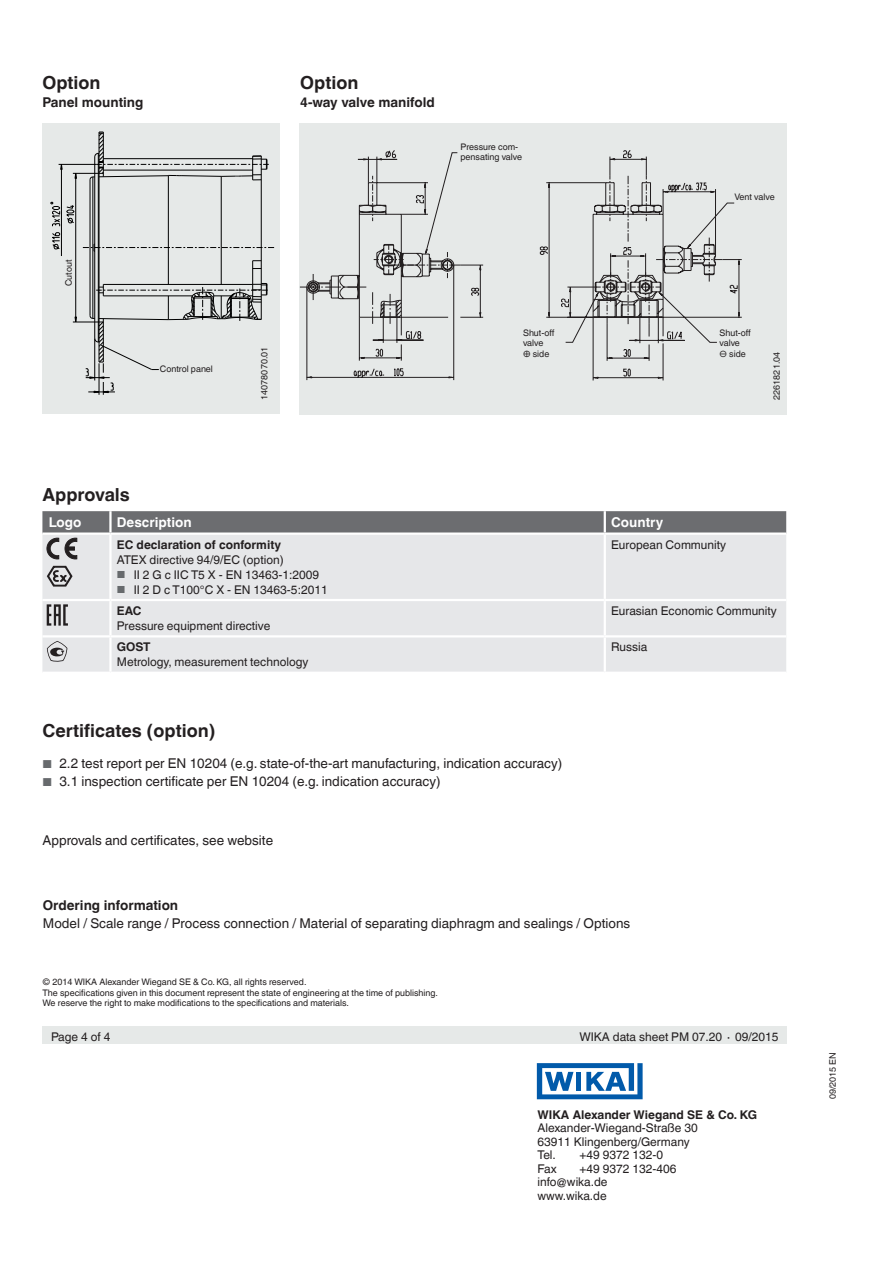
<style>
.page{position:relative;width:893px;height:1263px;background:#fff}
.page>*{position:absolute;margin:0;border:0;box-sizing:border-box;transform-origin:0 0}
.t1{font:700 18px "Helvetica World";color:#231f20}
.t2{font:13.5px "Helvetica World";color:#231f20}
.t3{font:700 13.5px "Helvetica World";color:#231f20}
.t4{font:700 13.5px "Helvetica World";color:#fff}
.t5{font:12px/13.5px "Helvetica World";color:#231f20}
.t6{font:700 12px "Helvetica World";color:#231f20}
.t7{font:9px/10.5px "Helvetica World";color:#231f20}
.s1{font-size:10.2px;color:#676a6d}
.s2{font-size:11.55px;color:#676a6d}
</style>
<div class="page">
<svg style="left:537px;top:1063px;width:106px;height:36px"></svg>
<div style="left:43px;top:1027px;width:744px;height:17px;background:#e6e9e8"></div>
<div style="left:299px;top:123px;width:488px;height:291px;background:#e6e9e8"></div>
<div style="left:42px;top:124px;width:237px;height:290px;background:#e6e9e8"></div>
<svg style="left:306px;top:150px;width:436px;height:231px"></svg>
<svg style="left:300px;top:175px;width:423px;height:150px"></svg>
<svg style="left:310px;top:318px;width:339px;height:6px"></svg>
<svg style="left:657px;top:182px;width:60px;height:136px"></svg>
<svg style="left:306px;top:182px;width:351px;height:136px"></svg>
<svg style="left:50px;top:132px;width:224px;height:263px"></svg>
<div style="left:42px;top:559px;width:744px;height:113px;background:#e6e7e9"></div>
<hr style="left:110px;top:599px;width:495px;height:2px;background:#fff">
<hr style="left:110px;top:635px;width:495px;height:2px;background:#fff">
<hr style="left:42px;top:599px;width:68px;height:2px;background:#fff">
<hr style="left:605px;top:599px;width:181px;height:2px;background:#fff">
<hr style="left:605px;top:635px;width:181px;height:2px;background:#fff">
<hr style="left:42px;top:635px;width:68px;height:2px;background:#fff">
<hr style="left:604px;top:535px;width:2px;height:64px;background:#fff">
<hr style="left:109px;top:535px;width:3px;height:64px;background:#fff">
<hr style="left:604px;top:601px;width:2px;height:34px;background:#fff">
<hr style="left:604px;top:637px;width:2px;height:35px;background:#fff">
<hr style="left:109px;top:601px;width:3px;height:34px;background:#fff">
<hr style="left:109px;top:637px;width:3px;height:35px;background:#fff">
<svg style="left:42px;top:511px;width:744px;height:48px;background:#afb0b2"></svg>
<svg style="left:47px;top:566px;width:26px;height:21px"></svg>
<svg style="left:47px;top:604px;width:21px;height:22px"></svg>
<svg style="left:47px;top:641px;width:20px;height:21px"></svg>
<h1 class="t1" style="left:42px;top:73px;width:60px">Option</h1>
<p class="t3" style="left:42px;top:95px;width:103px">Panel mounting</p>
<p class="t7" style="left:64px;top:286px;width:28px;rotate:-90deg">Cutout</p>
<p class="t7" style="left:160px;top:363px;width:55px">Control panel</p>
<h1 class="t1" style="left:300px;top:73px;width:60px">Option</h1>
<p class="t3" style="left:300px;top:95px;width:136px">4-way valve manifold</p>
<p class="t7" style="left:460px;top:141px;width:63px">Pressure com&shy;pensating valve</p>
<p class="t7" style="left:734px;top:191px;width:42px">Vent valve</p>
<p class="t7" style="left:523px;top:327px;width:33px">Shut-off valve<br>⊕ side</p>
<p class="t7" style="left:719px;top:327px;width:33px">Shut-off valve<br>⊖ side</p>
<p class="t7" style="left:259px;top:399px;width:54px;rotate:-90deg">14078070.01</p>
<p class="t7" style="left:771px;top:399px;width:49px;rotate:-90deg">2261821.04</p>
<h1 class="t1" style="left:42px;top:484px;width:89px">Approvals</h1>
<p class="t4" style="left:49px;top:515px;width:34px">Logo</p>
<p class="t4" style="left:117px;top:515px;width:76px">Description</p>
<p class="t4" style="left:611px;top:515px;width:54px">Country</p>
<p class="t6" style="left:117px;top:537px;width:166px">EC declaration of conformity</p>
<p class="t5" style="left:117px;top:553px;width:168px">ATEX directive 94/9/EC (option)</p>
<p class="t5" style="left:117px;top:568px;width:204px"><span class="s1">■</span> II 2 G c IIC T5 X - EN 13463-1:2009</p>
<p class="t5" style="left:117px;top:583px;width:212px"><span class="s1">■</span> II 2 D c T100°C X - EN 13463-5:2011</p>
<p class="t5" style="left:611px;top:538px;width:116px">European Community</p>
<p class="t6" style="left:117px;top:604px;width:26px">EAC</p>
<p class="t5" style="left:117px;top:619px;width:155px">Pressure equipment directive</p>
<p class="t6" style="left:117px;top:640px;width:35px">GOST</p>
<p class="t5" style="left:117px;top:655px;width:193px">Metrology, measurement technology</p>
<h1 class="t1" style="left:42px;top:720px;width:175px">Certificates (option)</h1>
<p class="t2" style="left:42px;top:756px;width:521px"><span class="s2">■</span> 2.2 test report per EN 10204 (e.g. state-of-the-art manufacturing, indication accuracy)</p>
<p class="t2" style="left:42px;top:774px;width:400px"><span class="s2">■</span> 3.1 inspection certificate per EN 10204 (e.g. indication accuracy)</p>
<p class="t2" style="left:42px;top:832px;width:232px">Approvals and certificates, see website</p>
<p class="t5" style="left:611px;top:604px;width:167px">Eurasian Economic Community</p>
<p class="t5" style="left:611px;top:640px;width:38px">Russia</p>
<p class="t3" style="left:43px;top:898px;width:137px">Ordering information</p>
<p class="t2" style="left:43px;top:916px;width:589px">Model / Scale range / Process connection / Material of separating diaphragm and sealings / Options</p>
<p class="t7" style="left:43px;top:977px;width:397px">© 2014 WIKA Alexander Wiegand SE &amp; Co. KG, all rights reserved.<br>The specifications given in this document represent the state of engineering at the time of publishing.<br>We reserve the right to make modifications to the specifications and materials.</p>
<p class="t5" style="left:51px;top:1029px;width:61px">Page 4 of 4</p>
<p class="t5" style="left:579px;top:1029px;width:201px">WIKA data sheet PM 07.20 ∙ 09/2015</p>
<p class="t6" style="left:537px;top:1107px;width:221px">WIKA Alexander Wiegand SE &amp; Co. KG</p>
<p class="t5" style="left:537px;top:1121px;width:162px">Alexander-Wiegand-Straße 30<br>63911 Klingenberg/Germany<br>Tel.</p>
<p class="t5" style="left:579px;top:1148px;width:85px">+49 9372 132-0</p>
<p class="t5" style="left:537px;top:1161px;width:21px">Fax</p>
<p class="t5" style="left:537px;top:1161px;width:140px;text-indent:42px">+49 9372 132-406 info@wika.de www.wika.de</p>
<p class="t7" style="left:827px;top:1099px;width:49px;rotate:-90deg">09/2015 EN</p>
</div>
